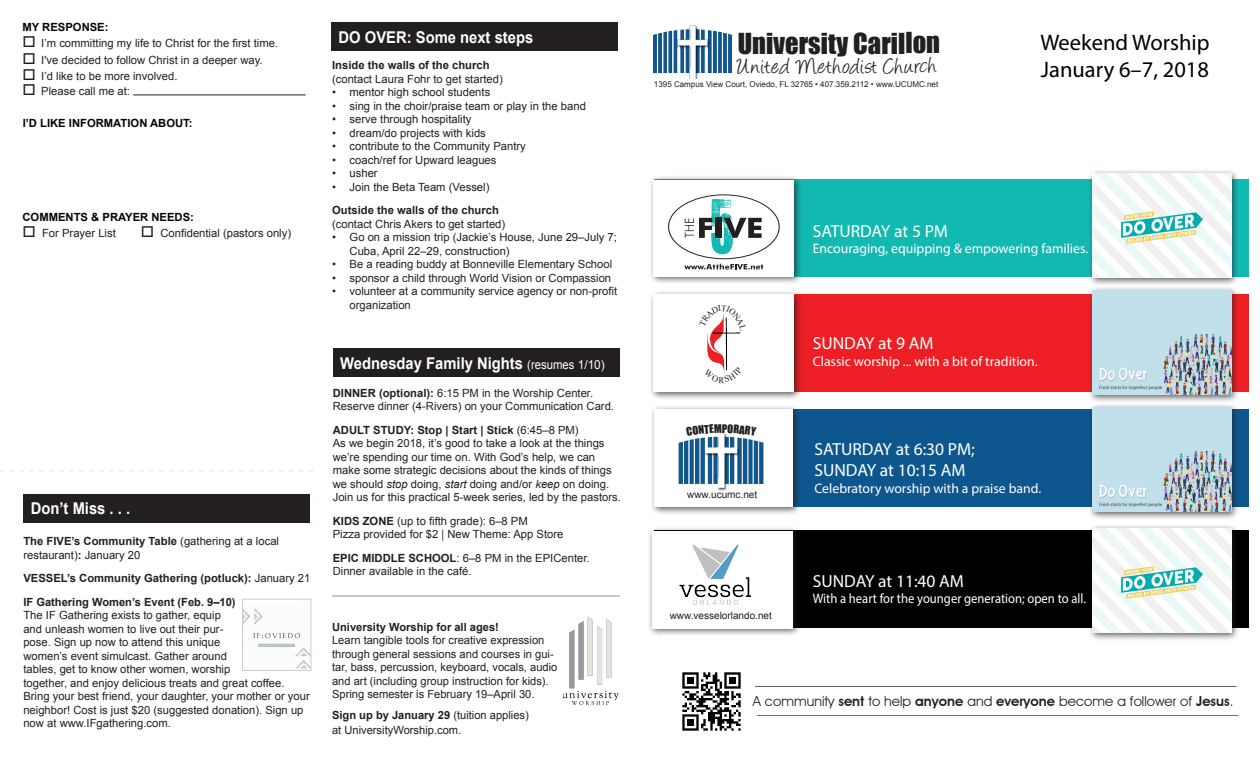
<style>
.page{position:relative;width:1260px;height:765px;background:#fff}
.page>*{position:absolute;margin:0;border:0;box-sizing:border-box;transform-origin:0 0}
.Subhead_2{font:26.62px "Impact";letter-spacing:-.005em;color:#231f20}
.Subhead_2-2{font:25.12px "Angelina";letter-spacing:.035em;color:#231f20}
.Body_text{font:22.5px "Myriad Pro";color:#000002}
.t1{font:17.5px "Myriad Pro";color:#fff}
.Subhead_2-3{font:700 16.25px "Arial";color:#fff;scale:.91 1}
.t2{font:13.75px "Myriad Pro";color:#fff}
.t3{font:13.75px "Advantage";color:#231f20}
.t4{font:13.75px "Myriad Pro";color:#fff;scale:.92 1}
.Subhead_3{font:11.25px/13.5px "Arial";color:#231f20}
.Subhead_3-2{font:700 11.25px "Arial";color:#231f20}
.t5{font:700 11.25px "Arial";color:#040503}
.Subhead_3-3{font:10px "Arial";color:#231f20}
.Body_text-2{font:8px "Arial";color:#231f20}
.s1{font-weight:400}
.s2{font-weight:700}
.s3{font-weight:400;font-size:12.5px}
.s4{font-style:italic}
.s5{font-family:"Myriad Pro"}
.s6{font-weight:600}
</style>
<div class="page">
<hr style="left:332px;top:596px;width:288px;height:1px;background:#231f20">
<hr style="left:757px;top:715px;width:481px;height:1px;background:#231f20">
<hr style="left:755px;top:686px;width:482px;height:1px;background:#231f20">
<img style="left:563px;top:617px;width:56px;height:88px">
<div style="left:654px;top:179px;width:595px;height:97px;background:#12b9b1"></div>
<div style="left:654px;top:295px;width:595px;height:97px;background:#ed1f24"></div>
<div style="left:654px;top:410px;width:595px;height:97px;background:#0e578e"></div>
<div style="left:654px;top:531px;width:595px;height:97px;background:#000"></div>
<div style="left:649px;top:289px;width:154px;height:112px;background:#231f20;opacity:.75"></div>
<div style="left:654px;top:295px;width:140px;height:97px;background:#fff"></div>
<img style="left:707px;top:330px;width:34px;height:37px">
<div style="left:649px;top:405px;width:152px;height:111px;background:#231f20;opacity:.75"></div>
<div style="left:654px;top:410px;width:139px;height:97px;background:#fff"></div>
<img style="left:717px;top:488px;width:10px;height:3px">
<div style="left:647px;top:526px;width:155px;height:111px;background:#231f20;opacity:.75"></div>
<div style="left:652px;top:531px;width:141px;height:97px;background:#fff"></div>
<div style="left:649px;top:175px;width:154px;height:110px;background:#231f20;opacity:.75"></div>
<div style="left:654px;top:180px;width:140px;height:96px;background:#fff"></div>
<div style="left:668px;top:195px;width:111px;height:64px;border:1px solid #231f20;border-radius:50%"></div>
<svg style="left:684px;top:264px;width:79px;height:6px"></svg>
<svg style="left:685px;top:199px;width:77px;height:55px"></svg>
<img style="left:679px;top:544px;width:73px;height:61px">
<img style="left:682px;top:672px;width:59px;height:59px">
<img style="left:653px;top:25px;width:78px;height:53px">
<div style="left:1088px;top:286px;width:152px;height:117px;background:#231f20;opacity:.75"></div>
<img style="left:1093px;top:291px;width:138px;height:104px">
<img style="left:244px;top:608px;width:65px;height:61px">
<div style="left:242px;top:599px;width:69px;height:72px;border:1px solid #cacbcd"></div>
<div style="left:23px;top:494px;width:287px;height:29px;background:#231f20"></div>
<div style="left:333px;top:348px;width:287px;height:29px;background:#231f20"></div>
<div style="left:1088px;top:403px;width:152px;height:117px;background:#231f20;opacity:.75"></div>
<img style="left:1093px;top:408px;width:138px;height:104px">
<div style="left:1088px;top:169px;width:152px;height:117px;background:#231f20;opacity:.75"></div>
<img style="left:1093px;top:174px;width:138px;height:104px">
<div style="left:1088px;top:524px;width:152px;height:117px;background:#231f20;opacity:.75"></div>
<img style="left:1093px;top:529px;width:138px;height:104px">
<div style="left:331px;top:22px;width:287px;height:29px;background:#231f20"></div>
<svg style="left:723px;top:367px;width:4px;height:7px"></svg>
<svg style="left:713px;top:313px;width:14px;height:17px"></svg>
<svg style="left:679px;top:432px;width:84px;height:56px"></svg>
<p class="t5" style="left:22px;top:20px;width:88px">MY RESPONSE:</p>
<p class="Subhead_3" style="left:22px;top:37px;width:257px">□ I’m committing my life to Christ for the first time.</p>
<p class="Subhead_3" style="left:22px;top:53px;width:242px">□ I've decided to follow Christ in a deeper way.</p>
<p class="Subhead_3" style="left:22px;top:69px;width:157px">□ I’d like to be more involved.</p>
<p class="Subhead_3" style="left:22px;top:85px;width:109px">□ Please call me at:</p>
<p class="t5" style="left:23px;top:116px;width:171px">I’D LIKE INFORMATION ABOUT:</p>
<p class="t5" style="left:22px;top:210px;width:173px">COMMENTS &amp; PRAYER NEEDS:</p>
<p class="Subhead_3" style="left:22px;top:226px;width:95px">□ For Prayer List</p>
<p class="Subhead_3" style="left:141px;top:226px;width:152px">□ Confidential (pastors only)</p>
<p class="Subhead_2-3" style="left:31px;top:498px;width:111px">Don’t Miss . . .</p>
<p class="Subhead_3-2" style="left:23px;top:534px;width:257px">The FIVE’s Community Table <span class="s1">(gathering at a local</span></p>
<p class="Subhead_3" style="left:23px;top:548px;width:118px">restaurant)<span class="s2">:</span> January 20</p>
<p class="Subhead_3-2" style="left:23px;top:571px;width:289px">VESSEL’s Community Gathering (potluck): <span class="s1">January 21</span></p>
<p class="Subhead_3-2" style="left:23px;top:594px;width:214px">IF Gathering Women’s Event (Feb. 9‒10)</p>
<p class="Subhead_3" style="left:23px;top:609px;width:288px">The IF Gathering exists to gather, equip<br>and unleash women to live out their pur-<br>pose. Sign up now to attend this unique<br>women’s event simulcast. Gather around<br>tables, get to know other women, worship<br>together, and enjoy delicious treats and great coffee.<br>Bring your best friend, your daughter, your mother or your neighbor! Cost is just $20 (suggested donation). Sign up now at www.IFgathering.com.</p>
<p class="Subhead_2-3" style="left:339px;top:26px;width:216px">DO OVER: Some next steps</p>
<p class="Subhead_3" style="left:332px;top:59px;width:172px"><span class="s2">Inside the walls of the church </span>(contact Laura Fohr to get started)</p>
<p class="Subhead_3" style="left:332px;top:86px;width:160px">• mentor high school students</p>
<p class="Subhead_3" style="left:332px;top:99px;width:255px">• sing in the choir/praise team or play in the band</p>
<p class="Subhead_3" style="left:332px;top:113px;width:141px">• serve through hospitality</p>
<p class="Subhead_3" style="left:332px;top:126px;width:155px">• dream/do projects with kids</p>
<p class="Subhead_3" style="left:332px;top:140px;width:195px">• contribute to the Community Pantry</p>
<p class="Subhead_3" style="left:332px;top:153px;width:166px">• coach/ref for Upward leagues</p>
<p class="Subhead_3" style="left:332px;top:167px;width:47px">• usher</p>
<p class="Subhead_3" style="left:332px;top:180px;width:159px">• Join the Beta Team (Vessel)</p>
<p class="Subhead_3-2" style="left:332px;top:203px;width:168px">Outside the walls of the church</p>
<p class="Subhead_3" style="left:332px;top:217px;width:175px">(contact Chris Akers to get started)</p>
<p class="Subhead_3" style="left:350px;top:231px;width:269px;text-indent:-18px">• Go on a mission trip (Jackie’s House, June 29–July 7;<br>Cuba, April 22–29, construction)</p>
<p class="Subhead_3" style="left:332px;top:258px;width:282px">• Be a reading buddy at Bonneville Elementary School</p>
<p class="Subhead_3" style="left:332px;top:271px;width:281px">• sponsor a child through World Vision or Compassion</p>
<p class="Subhead_3" style="left:350px;top:285px;width:269px;text-indent:-18px">• volunteer at a community service agency or non-profit organization</p>
<p class="Subhead_2-3" style="left:340px;top:352px;width:292px">Wednesday Family Nights <span class="s3">(resumes 1/10)</span></p>
<p class="Subhead_3" style="left:333px;top:386px;width:262px"><span class="s2">DINNER (optional):</span> 6:15 PM in the Worship Center.</p>
<p class="Subhead_3" style="left:333px;top:400px;width:283px">Reserve dinner (4-Rivers) on your Communication Card.</p>
<p class="Subhead_3-2" style="left:333px;top:423px;width:247px">ADULT STUDY: Stop | Start | Stick <span class="s1">(6:45‒8 PM)</span></p>
<p class="Subhead_3" style="left:333px;top:437px;width:290px">As we begin 2018, it’s good to take a look at the things we’re spending our time on. With God’s help, we can make some strategic decisions about the kinds of things we should <span class="s4">stop</span> doing, <span class="s4">start</span> doing and/or <span class="s4">keep</span> on doing.<br>Join us for this practical 5-week series, led by the pastors.</p>
<p class="Subhead_3" style="left:333px;top:514px;width:197px"><span class="s2">KIDS ZONE</span> (up to fifth grade): 6–8 PM</p>
<p class="Subhead_3" style="left:333px;top:528px;width:232px">Pizza provided for $2 <span class="s5">|</span> New Theme: App Store</p>
<p class="Subhead_3" style="left:333px;top:551px;width:258px"><span class="s2">EPIC MIDDLE SCHOOL</span>: 6–8 PM in the EPICenter.</p>
<p class="Subhead_3" style="left:333px;top:565px;width:140px">Dinner available in the café.</p>
<p class="Subhead_3-2" style="left:332px;top:620px;width:168px">University Worship for all ages!</p>
<p class="Subhead_3" style="left:332px;top:634px;width:227px">Learn tangible tools for creative expression through general sessions and courses in gui&shy;tar, bass, percussion, keyboard, vocals, audio and art (including group instruction for kids).<br>Spring semester is February 19–April 30.</p>
<p class="Subhead_3-2" style="left:332px;top:708px;width:198px">Sign up by January 29 <span class="s1">(tuition applies)</span></p>
<p class="Subhead_3" style="left:332px;top:724px;width:131px">at UniversityWorship.com.</p>
<p class="Subhead_2" style="left:738px;top:23px;width:204px">University Carillon</p>
<p class="Subhead_2-2" style="left:737px;top:55px;width:201px">United Methodist Church</p>
<p class="Body_text-2" style="left:654px;top:79px;width:286px">1395 Campus View Court, Oviedo, FL 32765 • 407.359.2112 • www.UCUMC.net</p>
<p class="Body_text" style="left:1040px;top:29px;width:171px">Weekend Worship</p>
<p class="Body_text" style="left:1041px;top:56px;width:170px">January 6–7, 2018</p>
<p class="t1" style="left:813px;top:220px;width:137px">SATURDAY at 5 PM</p>
<p class="t2" style="left:813px;top:240px;width:277px">Encouraging, equipping &amp; empowering families.</p>
<p class="Subhead_3-3" style="left:687px;top:488px;width:72px">www.ucumc.net</p>
<p class="Subhead_3-3" style="left:670px;top:609px;width:104px">www.vesselorlando.net</p>
<p class="t1" style="left:813px;top:333px;width:122px">SUNDAY at 9 AM</p>
<p class="t2" style="left:813px;top:353px;width:226px">Classic worship ... with a bit of tradition.</p>
<p class="t1" style="left:814px;top:438px;width:162px">SATURDAY at 6:30 PM;</p>
<p class="t1" style="left:814px;top:459px;width:153px">SUNDAY at 10:15 AM</p>
<p class="t2" style="left:814px;top:479px;width:228px">Celebratory worship with a praise band.</p>
<p class="t1" style="left:813px;top:570px;width:153px">SUNDAY at 11:40 AM</p>
<p class="t4" style="left:813px;top:590px;width:298px">With a heart for the younger generation; open to all.</p>
<p class="t3" style="left:753px;top:693px;width:482px">A community <span class="s6">sent</span> to help <span class="s6">anyone</span> and <span class="s6">everyone</span> become a follower of <span class="s6">Jesus</span>.</p>
</div>
